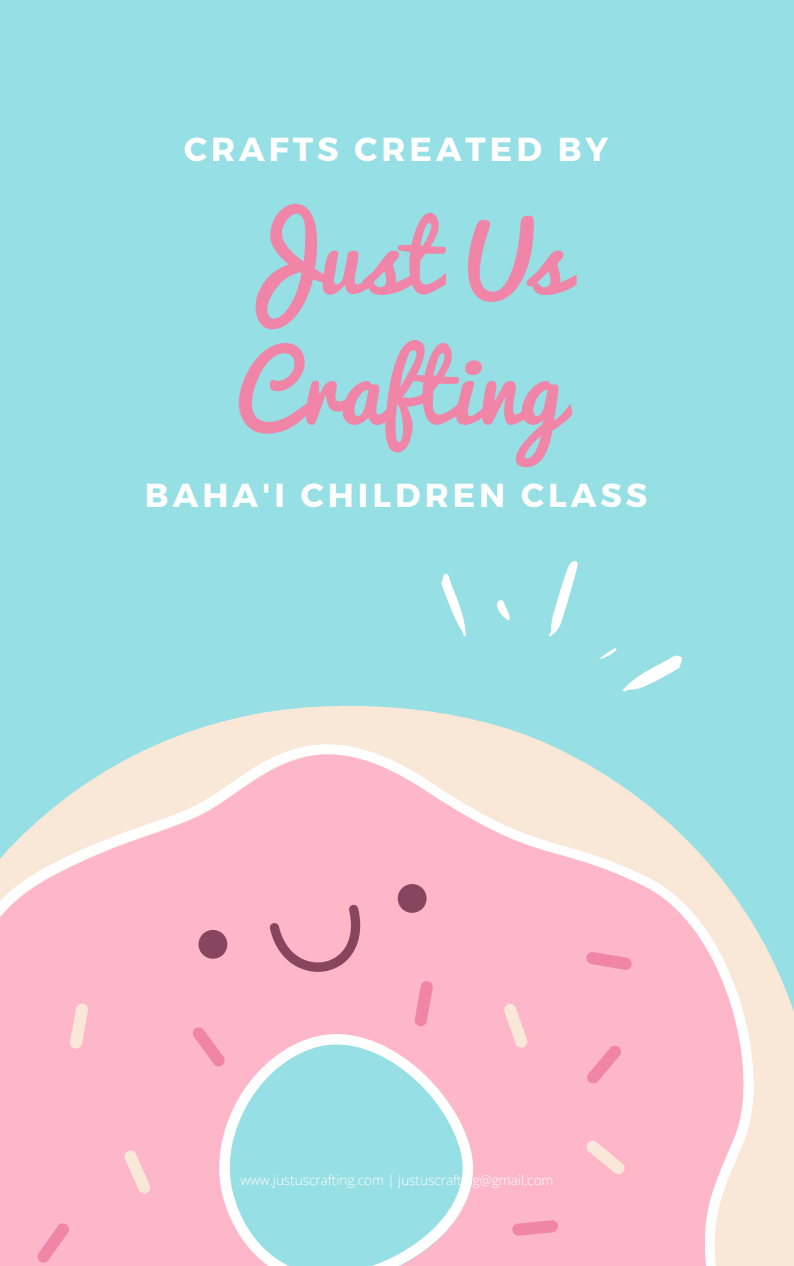
<style>
.page{position:relative;width:794px;height:1266px;background:#fff}
.page>*{position:absolute;margin:0;border:0;box-sizing:border-box;transform-origin:0 0}
.t1{font:93.53px/130.2px "Pacifico";color:#f185a7}
.t2{font:700 33.22px "Montserrat";letter-spacing:.12em;color:#fff}
.t3{font:300 13.5px "Open Sans";color:#fff}
</style>
<div class="page">
<div style="left:0;top:0;width:793px;height:1266px;background:#96dfe5"></div>
<svg style="left:0;top:705px;width:793px;height:561px;fill:#feb7c9"></svg>
<svg style="left:580px;top:1043px;width:47px;height:42px"></svg>
<svg style="left:405px;top:979px;width:36px;height:48px"></svg>
<svg style="left:190px;top:1022px;width:36px;height:49px"></svg>
<svg style="left:30px;top:1221px;width:46px;height:43px"></svg>
<svg style="left:510px;top:1214px;width:49px;height:27px"></svg>
<svg style="left:583px;top:943px;width:50px;height:35px"></svg>
<svg style="left:61px;top:1001px;width:36px;height:49px"></svg>
<svg style="left:584px;top:1134px;width:42px;height:46px"></svg>
<svg style="left:123px;top:1147px;width:29px;height:49px"></svg>
<svg style="left:502px;top:1001px;width:26px;height:48px"></svg>
<svg style="left:269px;top:904px;width:101px;height:77px"></svg>
<svg style="left:195px;top:927px;width:35px;height:34px"></svg>
<svg style="left:394px;top:881px;width:35px;height:34px"></svg>
<svg style="left:549px;top:561px;width:29px;height:76px"></svg>
<svg style="left:441px;top:573px;width:25px;height:64px"></svg>
<svg style="left:497px;top:600px;width:13px;height:21px"></svg>
<svg style="left:599px;top:648px;width:84px;height:44px"></svg>
<h2 class="t2" style="left:184px;top:128px;width:425px">CRAFTS CREATED BY</h2>
<h1 class="t1" style="left:229px;top:197px;width:338px">Just Us<br>Crafting</h1>
<h2 class="t2" style="left:145px;top:473px;width:503px">BAHA'I CHILDREN CLASS</h2>
<p class="t3" style="left:240px;top:1170px;width:314px">www.justuscrafting.com | justuscrafting@gmail.com</p>
</div>
